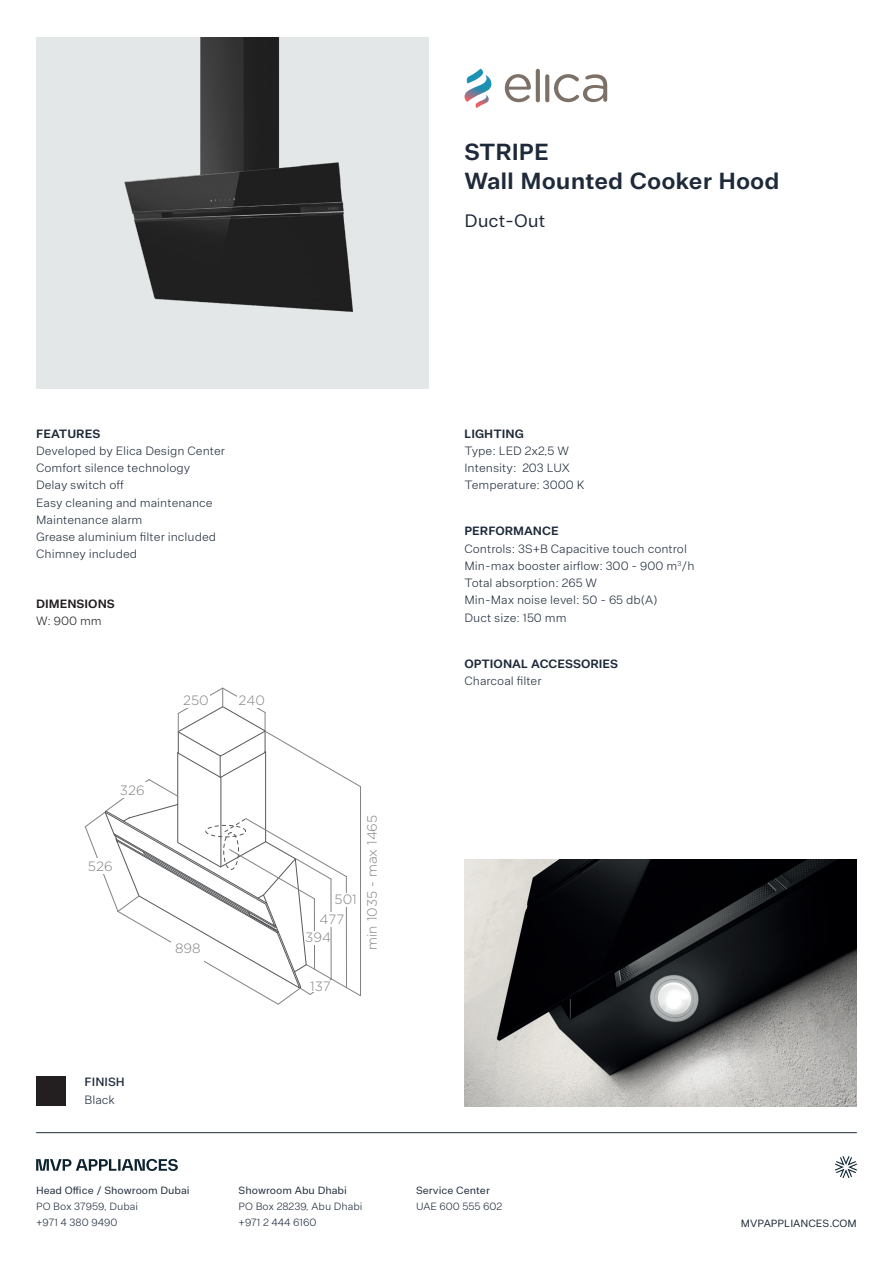
<style>
.page{position:relative;width:893px;height:1263px;background:#fff}
.page>*{position:absolute;margin:0;border:0;box-sizing:border-box;transform-origin:0 0}
.t1{font:600 23.25px "Arbeit Pro";color:#1e2a3a}
.t2{font:18px "Arbeit Pro";color:#1e2a3a}
.t3{font:300 13.5px "Gotham";color:#808285}
.t4{font:300 12px "Arbeit Pro";color:#1e2a3a}
.t5{font:600 12px "Arbeit Pro";color:#1e2a3a}
.t6{font:600 12px "Arbeit Pro";color:#231f20}
.t7{font:300 12px "Arbeit Pro";color:#231f20}
.t8{font:500 12px "Arbeit Pro";color:#1e2a3a}
.t9{font:300 10.5px/16.2px "Arbeit Pro";color:#1e2a3a}
.t10{font:10.5px "Arbeit Pro";color:#1e2a3a}
</style>
<div class="page">
<hr style="left:36px;top:1132px;width:821px;height:1px;background:#1e2a3a">
<div style="left:36px;top:36px;width:392px;height:352px;background:#e3e7e8"></div>
<svg style="left:505px;top:74px;width:26px;height:28px"></svg>
<svg style="left:536px;top:69px;width:4px;height:33px"></svg>
<svg style="left:545px;top:74px;width:4px;height:28px"></svg>
<svg style="left:554px;top:74px;width:53px;height:28px"></svg>
<svg style="left:464px;top:69px;width:28px;height:39px"></svg>
<svg style="left:85px;top:688px;width:276px;height:317px"></svg>
<div style="left:182px;top:691px;width:28px;height:16px;background:#fff"></div>
<div style="left:238px;top:691px;width:29px;height:16px;background:#fff"></div>
<div style="left:120px;top:782px;width:26px;height:16px;background:#fff"></div>
<div style="left:36px;top:1076px;width:30px;height:30px;background:#231f20"></div>
<img style="left:464px;top:859px;width:393px;height:247px">
<img style="left:43px;top:36px;width:379px;height:276px">
<svg style="left:835px;top:1156px;width:22px;height:22px"></svg>
<svg style="left:36px;top:1159px;width:142px;height:12px"></svg>
<p class="t1" style="left:464px;top:138px;width:86px">STRIPE</p>
<p class="t1" style="left:464px;top:167px;width:317px">Wall Mounted Cooker Hood</p>
<p class="t2" style="left:464px;top:210px;width:82px">Duct-Out</p>
<p class="t5" style="left:36px;top:426px;width:66px">FEATURES</p>
<p class="t4" style="left:36px;top:444px;width:190px">Developed by Elica Design Center</p>
<p class="t4" style="left:36px;top:461px;width:156px">Comfort silence technology</p>
<p class="t4" style="left:36px;top:479px;width:89px">Delay switch off</p>
<p class="t4" style="left:36px;top:496px;width:178px">Easy cleaning and maintenance</p>
<p class="t4" style="left:36px;top:513px;width:108px">Maintenance alarm</p>
<p class="t4" style="left:36px;top:530px;width:182px">Grease aluminium filter included</p>
<p class="t4" style="left:36px;top:548px;width:103px">Chimney included</p>
<p class="t6" style="left:36px;top:596px;width:80px">DIMENSIONS</p>
<p class="t7" style="left:36px;top:614px;width:67px">W: 900 mm</p>
<p class="t3" style="left:183px;top:691px;width:27px">250</p>
<p class="t3" style="left:239px;top:691px;width:28px">240</p>
<p class="t3" style="left:120px;top:782px;width:26px">326</p>
<p class="t3" style="left:88px;top:858px;width:26px">526</p>
<p class="t3" style="left:175px;top:940px;width:27px">898</p>
<p class="t8" style="left:85px;top:1075px;width:42px">FINISH</p>
<p class="t4" style="left:85px;top:1093px;width:32px">Black</p>
<p class="t3" style="left:334px;top:891px;width:24px">501</p>
<p class="t3" style="left:320px;top:910px;width:26px">477</p>
<p class="t3" style="left:305px;top:929px;width:27px">394</p>
<p class="t3" style="left:363px;top:950px;width:137px;rotate:-90deg">min 1035 - max 1465</p>
<p class="t3" style="left:310px;top:977px;width:22px">137</p>
<p class="t10" style="left:36px;top:1184px;width:155px">Head Office / Showroom Dubai</p>
<p class="t9" style="left:36px;top:1199px;width:103px">PO Box 37959, Dubai +971 4 380 9490</p>
<p class="t10" style="left:239px;top:1184px;width:110px">Showroom Abu Dhabi</p>
<p class="t9" style="left:239px;top:1199px;width:125px">PO Box 28239, Abu Dhabi +971 2 444 6160</p>
<p class="t5" style="left:464px;top:426px;width:61px">LIGHTING</p>
<p class="t4" style="left:464px;top:444px;width:106px">Type: LED 2x2,5 W</p>
<p class="t4" style="left:464px;top:461px;width:107px">Intensity: 203 LUX</p>
<p class="t4" style="left:464px;top:479px;width:122px">Temperature: 3000 K</p>
<p class="t5" style="left:464px;top:524px;width:96px">PERFORMANCE</p>
<p class="t4" style="left:464px;top:542px;width:224px">Controls: 3S+B Capacitive touch control</p>
<p class="t4" style="left:464px;top:559px;width:232px">Min-max booster airflow: 300 - 900 m<sup>3</sup>/h</p>
<p class="t4" style="left:464px;top:576px;width:134px">Total absorption: 265 W</p>
<p class="t4" style="left:464px;top:593px;width:195px">Min-Max noise level: 50 - 65 db(A)</p>
<p class="t4" style="left:464px;top:611px;width:104px">Duct size: 150 mm</p>
<p class="t5" style="left:464px;top:656px;width:155px">OPTIONAL ACCESSORIES</p>
<p class="t4" style="left:464px;top:674px;width:79px">Charcoal filter</p>
<p class="t10" style="left:416px;top:1184px;width:75px">Service Center</p>
<p class="t9" style="left:416px;top:1199px;width:88px">UAE 600 555 602</p>
<p class="t10" style="left:741px;top:1217px;width:117px">MVPAPPLIANCES.COM</p>
</div>
